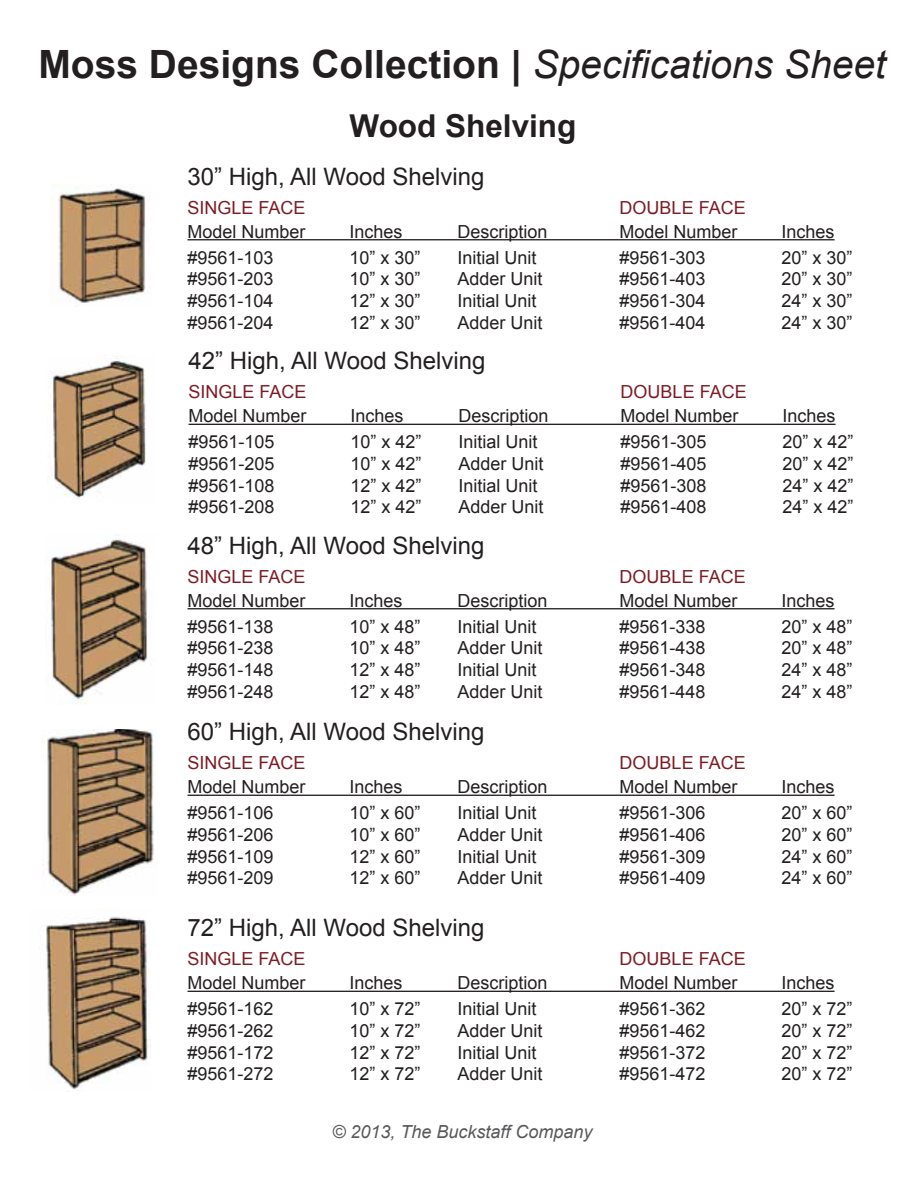
<style>
.page{position:relative;width:918px;height:1188px;background:#fff}
.page>*{position:absolute;margin:0;border:0;box-sizing:border-box;transform-origin:0 0}
.t1{font:700 39px "Arial";color:#231f20}
.t2{font:700 31.5px "Arial";color:#231f20}
.t3{font:24px "Arial";color:#231f20}
.t4{font:18px "Arial";color:#231f20}
.t5{font:18px "Arial";color:#7d1c24}
.t6{font:italic 18px "Arial";color:#58595b}
.s1{font-style:italic}
.s2{font-weight:400;font-style:italic}
</style>
<div class="page">
<hr style="left:188px;top:239px;width:647px;height:1px;background:#231f20">
<img style="left:51px;top:185px;width:99px;height:118px">
<hr style="left:189px;top:424px;width:647px;height:1px;background:#231f20">
<img style="left:48px;top:355px;width:98px;height:144px">
<hr style="left:188px;top:608px;width:647px;height:1px;background:#231f20">
<img style="left:50px;top:535px;width:98px;height:169px">
<hr style="left:188px;top:795px;width:647px;height:1px;background:#231f20">
<img style="left:41px;top:730px;width:113px;height:165px">
<hr style="left:188px;top:991px;width:647px;height:1px;background:#231f20">
<img style="left:46px;top:916px;width:104px;height:176px">
<h1 class="t1" style="left:38px;top:38px;width:849px">Moss Designs Collection <span class="s1">|</span> <span class="s2">Specifications Sheet</span></h1>
<h2 class="t2" style="left:350px;top:105px;width:228px">Wood Shelving</h2>
<h3 class="t3" style="left:188px;top:161px;width:299px">30” High, All Wood Shelving</h3>
<p class="t5" style="left:188px;top:196px;width:120px">SINGLE FACE</p>
<p class="t5" style="left:620px;top:196px;width:128px">DOUBLE FACE</p>
<p class="t4" style="left:188px;top:220px;width:120px">Model Number</p>
<p class="t4" style="left:350px;top:220px;width:55px">Inches</p>
<p class="t4" style="left:458px;top:220px;width:92px">Description</p>
<p class="t4" style="left:620px;top:220px;width:120px">Model Number</p>
<p class="t4" style="left:782px;top:220px;width:55px">Inches</p>
<p class="t4" style="left:188px;top:246px;width:88px">#9561-103</p>
<p class="t4" style="left:350px;top:246px;width:73px">10” x 30”</p>
<p class="t4" style="left:458px;top:246px;width:81px">Initial Unit</p>
<p class="t4" style="left:620px;top:246px;width:88px">#9561-303</p>
<p class="t4" style="left:782px;top:246px;width:73px">20” x 30”</p>
<p class="t4" style="left:188px;top:267px;width:88px">#9561-203</p>
<p class="t4" style="left:350px;top:267px;width:73px">10” x 30”</p>
<p class="t4" style="left:458px;top:267px;width:87px">Adder Unit</p>
<p class="t4" style="left:620px;top:267px;width:88px">#9561-403</p>
<p class="t4" style="left:782px;top:267px;width:73px">20” x 30”</p>
<p class="t4" style="left:188px;top:289px;width:88px">#9561-104</p>
<p class="t4" style="left:350px;top:289px;width:73px">12” x 30”</p>
<p class="t4" style="left:458px;top:289px;width:81px">Initial Unit</p>
<p class="t4" style="left:620px;top:289px;width:88px">#9561-304</p>
<p class="t4" style="left:782px;top:289px;width:73px">24” x 30”</p>
<p class="t4" style="left:188px;top:311px;width:88px">#9561-204</p>
<p class="t4" style="left:350px;top:311px;width:73px">12” x 30”</p>
<p class="t4" style="left:458px;top:311px;width:87px">Adder Unit</p>
<p class="t4" style="left:620px;top:311px;width:88px">#9561-404</p>
<p class="t4" style="left:782px;top:311px;width:73px">24” x 30”</p>
<h3 class="t3" style="left:189px;top:345px;width:299px">42” High, All Wood Shelving</h3>
<p class="t5" style="left:189px;top:380px;width:120px">SINGLE FACE</p>
<p class="t5" style="left:621px;top:380px;width:128px">DOUBLE FACE</p>
<p class="t4" style="left:189px;top:404px;width:120px">Model Number</p>
<p class="t4" style="left:351px;top:404px;width:55px">Inches</p>
<p class="t4" style="left:459px;top:404px;width:92px">Description</p>
<p class="t4" style="left:621px;top:404px;width:120px">Model Number</p>
<p class="t4" style="left:783px;top:404px;width:55px">Inches</p>
<p class="t4" style="left:189px;top:430px;width:88px">#9561-105</p>
<p class="t4" style="left:351px;top:430px;width:73px">10” x 42”</p>
<p class="t4" style="left:459px;top:430px;width:81px">Initial Unit</p>
<p class="t4" style="left:621px;top:430px;width:88px">#9561-305</p>
<p class="t4" style="left:783px;top:430px;width:73px">20” x 42”</p>
<p class="t4" style="left:189px;top:452px;width:88px">#9561-205</p>
<p class="t4" style="left:351px;top:452px;width:73px">10” x 42”</p>
<p class="t4" style="left:459px;top:452px;width:87px">Adder Unit</p>
<p class="t4" style="left:621px;top:452px;width:88px">#9561-405</p>
<p class="t4" style="left:783px;top:452px;width:73px">20” x 42”</p>
<p class="t4" style="left:189px;top:474px;width:88px">#9561-108</p>
<p class="t4" style="left:351px;top:474px;width:73px">12” x 42”</p>
<p class="t4" style="left:459px;top:474px;width:81px">Initial Unit</p>
<p class="t4" style="left:621px;top:474px;width:88px">#9561-308</p>
<p class="t4" style="left:783px;top:474px;width:73px">24” x 42”</p>
<p class="t4" style="left:189px;top:495px;width:88px">#9561-208</p>
<p class="t4" style="left:351px;top:495px;width:73px">12” x 42”</p>
<p class="t4" style="left:459px;top:495px;width:87px">Adder Unit</p>
<p class="t4" style="left:621px;top:495px;width:88px">#9561-408</p>
<p class="t4" style="left:783px;top:495px;width:73px">24” x 42”</p>
<h3 class="t3" style="left:188px;top:530px;width:299px">48” High, All Wood Shelving</h3>
<p class="t5" style="left:188px;top:565px;width:120px">SINGLE FACE</p>
<p class="t5" style="left:620px;top:565px;width:128px">DOUBLE FACE</p>
<p class="t4" style="left:188px;top:589px;width:120px">Model Number</p>
<p class="t4" style="left:350px;top:589px;width:55px">Inches</p>
<p class="t4" style="left:458px;top:589px;width:92px">Description</p>
<p class="t4" style="left:620px;top:589px;width:120px">Model Number</p>
<p class="t4" style="left:782px;top:589px;width:55px">Inches</p>
<p class="t4" style="left:188px;top:615px;width:88px">#9561-138</p>
<p class="t4" style="left:350px;top:615px;width:73px">10” x 48”</p>
<p class="t4" style="left:458px;top:615px;width:81px">Initial Unit</p>
<p class="t4" style="left:620px;top:615px;width:88px">#9561-338</p>
<p class="t4" style="left:782px;top:615px;width:73px">20” x 48”</p>
<p class="t4" style="left:188px;top:636px;width:88px">#9561-238</p>
<p class="t4" style="left:350px;top:636px;width:73px">10” x 48”</p>
<p class="t4" style="left:458px;top:636px;width:87px">Adder Unit</p>
<p class="t4" style="left:620px;top:636px;width:88px">#9561-438</p>
<p class="t4" style="left:782px;top:636px;width:73px">20” x 48”</p>
<p class="t4" style="left:188px;top:658px;width:88px">#9561-148</p>
<p class="t4" style="left:350px;top:658px;width:73px">12” x 48”</p>
<p class="t4" style="left:458px;top:658px;width:81px">Initial Unit</p>
<p class="t4" style="left:620px;top:658px;width:88px">#9561-348</p>
<p class="t4" style="left:782px;top:658px;width:73px">24” x 48”</p>
<p class="t4" style="left:188px;top:680px;width:88px">#9561-248</p>
<p class="t4" style="left:350px;top:680px;width:73px">12” x 48”</p>
<p class="t4" style="left:458px;top:680px;width:87px">Adder Unit</p>
<p class="t4" style="left:620px;top:680px;width:88px">#9561-448</p>
<p class="t4" style="left:782px;top:680px;width:73px">24” x 48”</p>
<h3 class="t3" style="left:188px;top:716px;width:299px">60” High, All Wood Shelving</h3>
<p class="t5" style="left:188px;top:751px;width:120px">SINGLE FACE</p>
<p class="t5" style="left:620px;top:751px;width:128px">DOUBLE FACE</p>
<p class="t4" style="left:188px;top:775px;width:120px">Model Number</p>
<p class="t4" style="left:350px;top:775px;width:55px">Inches</p>
<p class="t4" style="left:458px;top:775px;width:92px">Description</p>
<p class="t4" style="left:620px;top:775px;width:120px">Model Number</p>
<p class="t4" style="left:782px;top:775px;width:55px">Inches</p>
<p class="t4" style="left:188px;top:801px;width:88px">#9561-106</p>
<p class="t4" style="left:350px;top:801px;width:73px">10” x 60”</p>
<p class="t4" style="left:458px;top:801px;width:81px">Initial Unit</p>
<p class="t4" style="left:620px;top:801px;width:88px">#9561-306</p>
<p class="t4" style="left:782px;top:801px;width:73px">20” x 60”</p>
<p class="t4" style="left:188px;top:823px;width:88px">#9561-206</p>
<p class="t4" style="left:350px;top:823px;width:73px">10” x 60”</p>
<p class="t4" style="left:458px;top:823px;width:87px">Adder Unit</p>
<p class="t4" style="left:620px;top:823px;width:88px">#9561-406</p>
<p class="t4" style="left:782px;top:823px;width:73px">20” x 60”</p>
<p class="t4" style="left:188px;top:844px;width:88px">#9561-109</p>
<p class="t4" style="left:350px;top:844px;width:73px">12” x 60”</p>
<p class="t4" style="left:458px;top:844px;width:81px">Initial Unit</p>
<p class="t4" style="left:620px;top:844px;width:88px">#9561-309</p>
<p class="t4" style="left:782px;top:844px;width:73px">24” x 60”</p>
<p class="t4" style="left:188px;top:866px;width:88px">#9561-209</p>
<p class="t4" style="left:350px;top:866px;width:73px">12” x 60”</p>
<p class="t4" style="left:458px;top:866px;width:87px">Adder Unit</p>
<p class="t4" style="left:620px;top:866px;width:88px">#9561-409</p>
<p class="t4" style="left:782px;top:866px;width:73px">24” x 60”</p>
<h3 class="t3" style="left:188px;top:912px;width:299px">72” High, All Wood Shelving</h3>
<p class="t5" style="left:188px;top:947px;width:120px">SINGLE FACE</p>
<p class="t5" style="left:620px;top:947px;width:128px">DOUBLE FACE</p>
<p class="t4" style="left:188px;top:971px;width:120px">Model Number</p>
<p class="t4" style="left:350px;top:971px;width:55px">Inches</p>
<p class="t4" style="left:458px;top:971px;width:92px">Description</p>
<p class="t4" style="left:620px;top:971px;width:120px">Model Number</p>
<p class="t4" style="left:782px;top:971px;width:55px">Inches</p>
<p class="t4" style="left:188px;top:997px;width:88px">#9561-162</p>
<p class="t4" style="left:350px;top:997px;width:73px">10” x 72”</p>
<p class="t4" style="left:458px;top:997px;width:81px">Initial Unit</p>
<p class="t4" style="left:620px;top:997px;width:88px">#9561-362</p>
<p class="t4" style="left:782px;top:997px;width:73px">20” x 72”</p>
<p class="t4" style="left:188px;top:1019px;width:88px">#9561-262</p>
<p class="t4" style="left:350px;top:1019px;width:73px">10” x 72”</p>
<p class="t4" style="left:458px;top:1019px;width:87px">Adder Unit</p>
<p class="t4" style="left:620px;top:1019px;width:88px">#9561-462</p>
<p class="t4" style="left:782px;top:1019px;width:73px">20” x 72”</p>
<p class="t4" style="left:188px;top:1040px;width:88px">#9561-172</p>
<p class="t4" style="left:350px;top:1040px;width:73px">12” x 72”</p>
<p class="t4" style="left:458px;top:1040px;width:81px">Initial Unit</p>
<p class="t4" style="left:620px;top:1040px;width:88px">#9561-372</p>
<p class="t4" style="left:782px;top:1040px;width:73px">20” x 72”</p>
<p class="t4" style="left:188px;top:1062px;width:88px">#9561-272</p>
<p class="t4" style="left:350px;top:1062px;width:73px">12” x 72”</p>
<p class="t4" style="left:458px;top:1062px;width:87px">Adder Unit</p>
<p class="t4" style="left:620px;top:1062px;width:88px">#9561-472</p>
<p class="t4" style="left:782px;top:1062px;width:73px">20” x 72”</p>
<p class="t6" style="left:332px;top:1120px;width:262px">© 2013, The Buckstaff Company</p>
</div>
